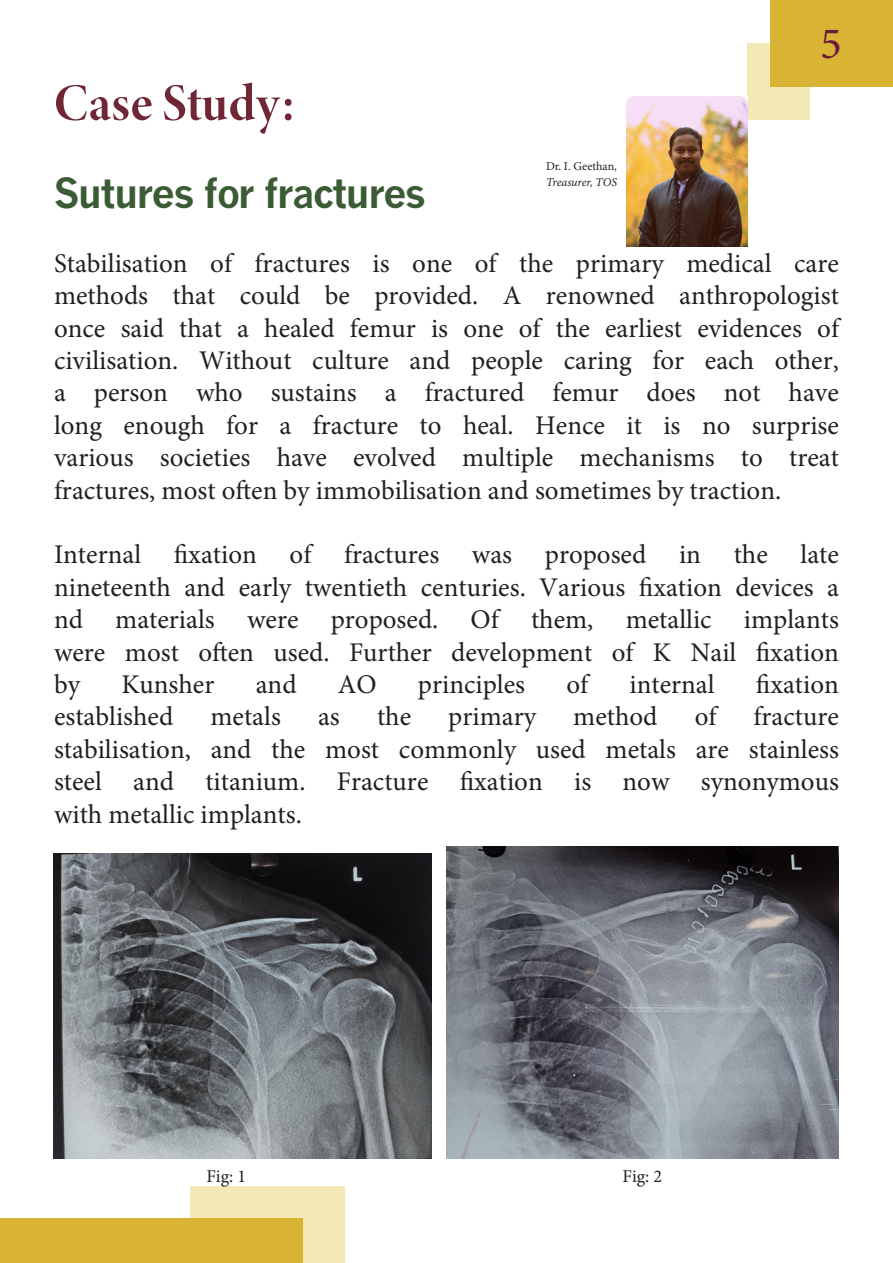
<style>
.page{position:relative;width:893px;height:1263px;background:#fff}
.page>*{position:absolute;margin:0;border:0;box-sizing:border-box;transform-origin:0 0}
.t1{font:52.5px "Minion Variable Concept";letter-spacing:.005em;color:#702735}
.t2{font:45px "Minion Pro";color:#6c1942}
.t3{font:700 40.5px "M News Gothic";letter-spacing:-.05em;color:#3a5b34}
.t4{font:27px/32.4px "Minion Pro";color:#231f20}
.t5{font:18px "Minion Pro";color:#231f20}
.t6{font:12px/16.5px "Minion Pro";color:#231f20}
.s1{font-style:italic}
</style>
<div class="page">
<div style="left:748px;top:43px;width:62px;height:77px;background:#f2e9b4"></div>
<div style="left:770px;top:0;width:123px;height:86px;background:#d9b434"></div>
<div style="left:191px;top:1187px;width:154px;height:76px;background:#f2e9b4"></div>
<div style="left:0;top:1218px;width:302px;height:45px;background:#d9b434"></div>
<img style="left:53px;top:853px;width:378px;height:305px">
<img style="left:446px;top:846px;width:393px;height:312px">
<img style="left:626px;top:96px;width:122px;height:150px">
<p class="t1" style="left:54px;top:66px;width:243px">Case Study:</p>
<p class="t3" style="left:54px;top:169px;width:373px">Sutures for fractures</p>
<p class="t6" style="left:546px;top:158px;width:73px">Dr. I. Geethan,<br><span class="s1">Treasurer, TOS</span></p>
<h2 class="t2" style="left:820px;top:14px;width:23px">5</h2>
<p class="t4" style="left:54px;top:247px;width:786px">Stabilisation of fractures is one of the primary medical care</p>
<p class="t4" style="left:54px;top:279px;width:786px">methods that could be provided. A renowned anthropologist once said that a healed femur is one of the earliest evidences of</p>
<p class="t4" style="left:54px;top:344px;width:786px">civilisation. Without culture and people caring for each other,</p>
<p class="t4" style="left:54px;top:377px;width:786px">a person who sustains a fractured femur does not have long enough for a fracture to heal. Hence it is no surprise</p>
<p class="t4" style="left:54px;top:441px;width:786px">various societies have evolved multiple mechanisms to treat</p>
<p class="t4" style="left:54px;top:474px;width:729px">fractures, most often by immobilisation and sometimes by traction.</p>
<p class="t4" style="left:54px;top:539px;width:786px">Internal fixation of fractures was proposed in the late</p>
<p class="t4" style="left:54px;top:571px;width:786px">nineteenth and early twentieth centuries. Various fixation devices a</p>
<p class="t4" style="left:54px;top:603px;width:786px">nd materials were proposed. Of them, metallic implants</p>
<p class="t4" style="left:54px;top:636px;width:786px">were most often used. Further development of K Nail fixation</p>
<p class="t4" style="left:54px;top:668px;width:28px">by</p>
<p class="t4" style="left:121px;top:668px;width:95px">Kunsher</p>
<p class="t4" style="left:256px;top:668px;width:42px">and</p>
<p class="t4" style="left:338px;top:668px;width:40px">AO</p>
<p class="t4" style="left:418px;top:668px;width:109px">principles</p>
<p class="t4" style="left:566px;top:668px;width:23px">of</p>
<p class="t4" style="left:629px;top:668px;width:87px">internal</p>
<p class="t4" style="left:756px;top:668px;width:85px">fixation</p>
<p class="t4" style="left:54px;top:701px;width:121px">established</p>
<p class="t4" style="left:210px;top:701px;width:72px">metals</p>
<p class="t4" style="left:318px;top:701px;width:23px">as</p>
<p class="t4" style="left:377px;top:701px;width:36px">the</p>
<p class="t4" style="left:448px;top:701px;width:89px">primary</p>
<p class="t4" style="left:573px;top:701px;width:86px">method</p>
<p class="t4" style="left:695px;top:701px;width:23px">of</p>
<p class="t4" style="left:754px;top:701px;width:87px">fracture</p>
<p class="t4" style="left:54px;top:733px;width:786px">stabilisation, and the most commonly used metals are stainless</p>
<p class="t4" style="left:54px;top:765px;width:786px">steel and titanium. Fracture fixation is now synonymous</p>
<p class="t4" style="left:54px;top:798px;width:249px">with metallic implants.</p>
<p class="t5" style="left:206px;top:1164px;width:41px">Fig: 1</p>
<p class="t5" style="left:622px;top:1164px;width:41px">Fig: 2</p>
</div>
